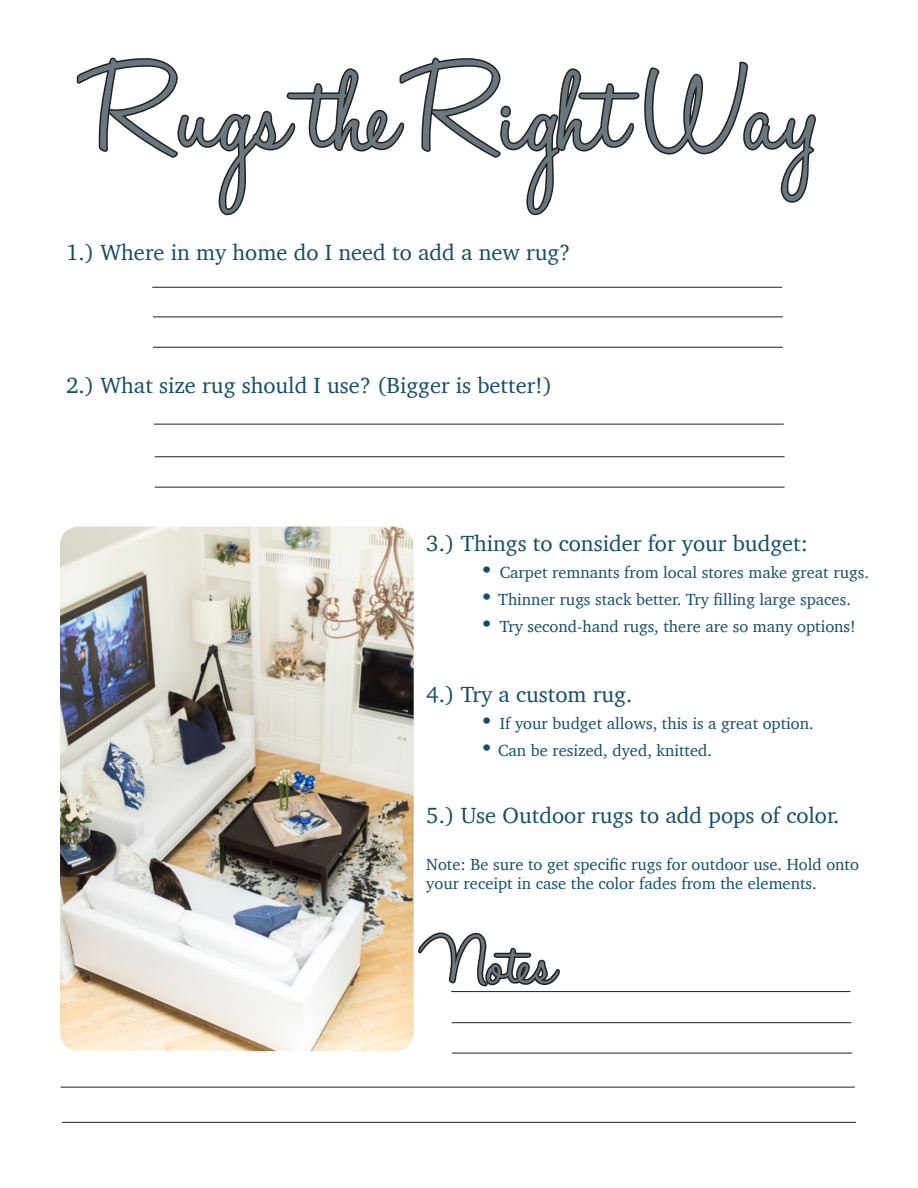
<style>
.page{position:relative;width:918px;height:1188px;background:#fff}
.page>*{position:absolute;margin:0;border:0;box-sizing:border-box;transform-origin:0 0}
.t1{font:143.85px "Halo Handletter";color:#69777f}
.t2{font:76.5px "Halo Handletter";color:#69777f;scale:1.1 1}
.t3{font:22.5px "Charter";color:#124d6d}
.t4{font:16.5px "Charter";color:#124d6d}
.s1{font-size:22.5px}
</style>
<div class="page">
<svg style="left:76px;top:57px;width:739px;height:159px"></svg>
<hr style="left:152px;top:287px;width:630px;height:1px;background:#231f20">
<hr style="left:153px;top:347px;width:630px;height:1px;background:#231f20">
<hr style="left:153px;top:316px;width:630px;height:1px;background:#231f20">
<hr style="left:154px;top:424px;width:630px;height:1px;background:#231f20">
<hr style="left:155px;top:487px;width:630px;height:1px;background:#231f20">
<hr style="left:155px;top:456px;width:630px;height:1px;background:#231f20">
<img style="left:60px;top:526px;width:354px;height:525px">
<hr style="left:451px;top:991px;width:399px;height:1px;background:#231f20">
<hr style="left:452px;top:1053px;width:400px;height:1px;background:#231f20">
<hr style="left:452px;top:1022px;width:399px;height:1px;background:#231f20">
<svg style="left:418px;top:932px;width:142px;height:61px"></svg>
<hr style="left:61px;top:1087px;width:794px;height:1px;background:#231f20">
<hr style="left:62px;top:1122px;width:794px;height:1px;background:#231f20">
<p class="t1" style="left:94px;top:34px;width:724px">Rugs the Right Way</p>
<p class="t3" style="left:66px;top:233px;width:506px">1.) Where in my home do I need to add a new rug?</p>
<p class="t3" style="left:66px;top:366px;width:488px">2.) what size rug should I use? (Bigger is better!)</p>
<p class="t3" style="left:426px;top:524px;width:383px">3.) Things to consider for your budget:</p>
<p class="t4" style="left:480px;top:558px;width:390px"><span class="s1">•</span> Carpet remnants from local stores make great rugs.</p>
<p class="t4" style="left:480px;top:585px;width:372px"><span class="s1">•</span> Thinner rugs stack better. Try filling large spaces.</p>
<p class="t4" style="left:480px;top:612px;width:377px"><span class="s1">•</span> Try second-hand rugs, there are so many options!</p>
<p class="t3" style="left:426px;top:675px;width:207px">4.) Try a custom rug.</p>
<p class="t4" style="left:480px;top:709px;width:335px"><span class="s1">•</span> If your budget allows, this is a great option.</p>
<p class="t4" style="left:480px;top:736px;width:233px"><span class="s1">•</span> Can be resized, dyed, knitted.</p>
<p class="t3" style="left:426px;top:796px;width:415px">5.) Use Outdoor rugs to add pops of color.</p>
<p class="t4" style="left:426px;top:850px;width:434px">Note: Be sure to get specific rugs for outdoor use. Hold onto</p>
<p class="t4" style="left:426px;top:869px;width:392px">your receipt in case the color fades from the elements.</p>
<p class="t2" style="left:431px;top:923px;width:115px">Notes</p>
</div>
